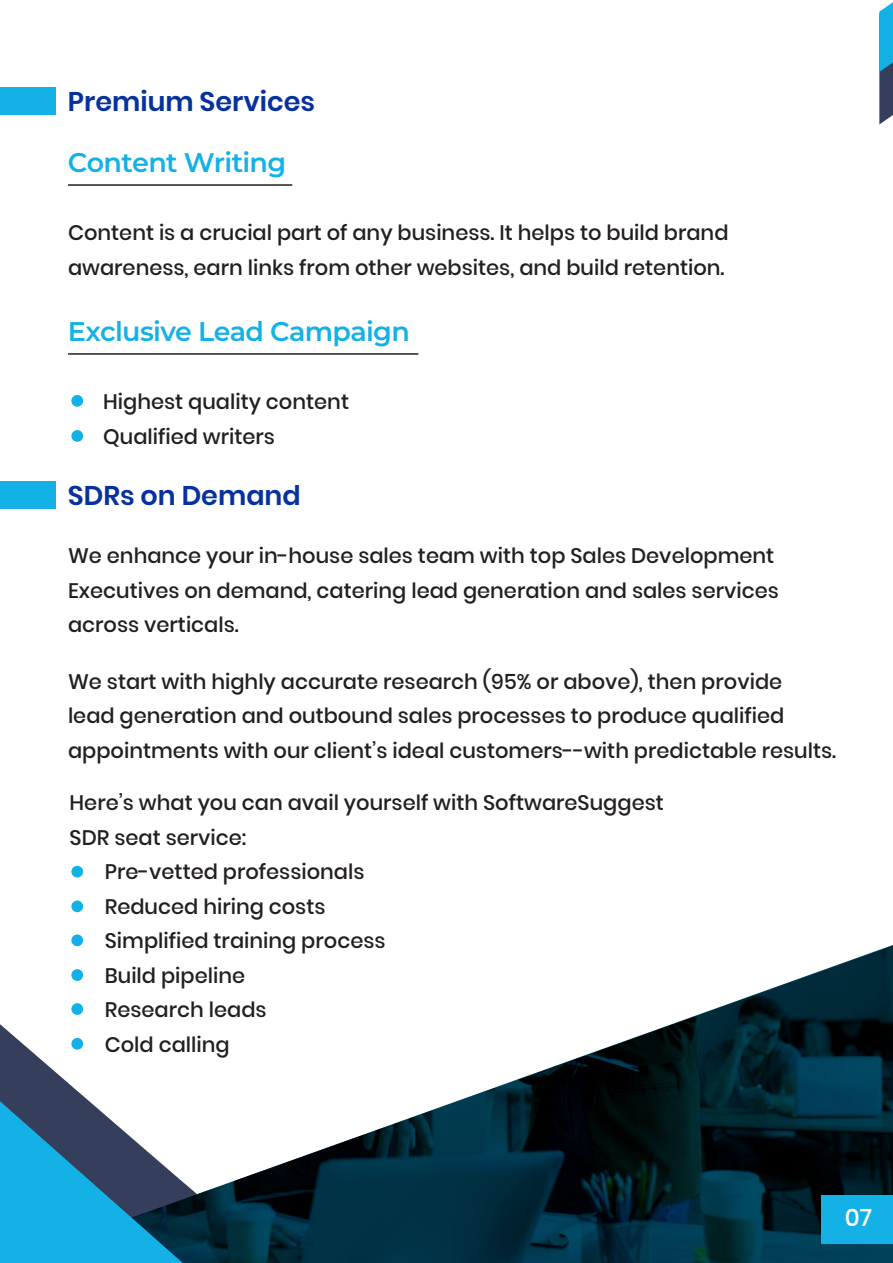
<style>
.page{position:relative;width:893px;height:1263px;background:#fff}
.page>*{position:absolute;margin:0;border:0;box-sizing:border-box;transform-origin:0 0}
.t1{font:600 27px "Montserrat";letter-spacing:-.025em;color:#14b1e7}
.t2{font:600 27px "Poppins";color:#07329e}
.t3{font:500 24px "Poppins";color:#fff}
.t4{font:500 21px/34.5px "Poppins";color:#231f20}
</style>
<div class="page">
<svg style="left:879px;top:2px;width:14px;height:123px"></svg>
<div style="left:0;top:87px;width:55px;height:28px;background:#14b1e7"></div>
<div style="left:0;top:481px;width:55px;height:28px;background:#14b1e7"></div>
<hr style="left:68px;top:184px;width:224px;height:2px;background:#231f20">
<hr style="left:68px;top:353px;width:350px;height:2px;background:#231f20">
<svg style="left:0;top:945px;width:893px;height:318px"></svg>
<svg style="left:0;top:1101px;width:183px;height:162px"></svg>
<div style="left:821px;top:1195px;width:72px;height:49px;background:#14b1e7"></div>
<div style="left:71px;top:395px;width:12px;height:12px;background:#14b1e7;border-radius:50%"></div>
<div style="left:71px;top:430px;width:12px;height:12px;background:#14b1e7;border-radius:50%"></div>
<div style="left:65px;top:859px;width:30px;height:199px;background:#fff"></div>
<div style="left:71px;top:866px;width:12px;height:11px;background:#14b1e7;border-radius:50%"></div>
<div style="left:71px;top:900px;width:12px;height:12px;background:#14b1e7;border-radius:50%"></div>
<div style="left:71px;top:934px;width:12px;height:12px;background:#14b1e7;border-radius:50%"></div>
<div style="left:71px;top:969px;width:12px;height:12px;background:#14b1e7;border-radius:50%"></div>
<div style="left:71px;top:1003px;width:12px;height:12px;background:#14b1e7;border-radius:50%"></div>
<div style="left:71px;top:1038px;width:12px;height:12px;background:#14b1e7;border-radius:50%"></div>
<p class="t2" style="left:68px;top:86px;width:249px">Premium Services</p>
<p class="t1" style="left:68px;top:143px;width:220px">Content Writing</p>
<p class="t4" style="left:68px;top:216px;width:662px">Content is a crucial part of any business. It helps to build brand awareness, earn links from other websites, and build retention.</p>
<p class="t1" style="left:68px;top:312px;width:343px">Exclusive Lead Campaign</p>
<p class="t4" style="left:73px;top:385px;width:278px">- Highest quality content</p>
<p class="t4" style="left:73px;top:419px;width:204px">- Qualified writers</p>
<p class="t2" style="left:68px;top:480px;width:234px">SDRs on Demand</p>
<p class="t4" style="left:68px;top:538px;width:712px">We enhance your in-house sales team with top Sales Development<br>Executives on demand, catering lead generation and sales services across verticals.</p>
<p class="t4" style="left:68px;top:664px;width:770px">We start with highly accurate research (95% or above), then provide<br>lead generation and outbound sales processes to produce qualified appointments with our client’s ideal customers--with predictable results.</p>
<p class="t4" style="left:70px;top:785px;width:596px">Here’s what you can avail yourself with SoftwareSuggest<br>SDR seat service:</p>
<p class="t4" style="left:75px;top:854px;width:291px">- Pre-vetted professionals</p>
<p class="t4" style="left:75px;top:889px;width:252px">- Reduced hiring costs</p>
<p class="t4" style="left:75px;top:923px;width:313px">- Simplified training process</p>
<p class="t4" style="left:75px;top:958px;width:172px">- Build pipeline</p>
<p class="t4" style="left:75px;top:992px;width:194px">- Research leads</p>
<p class="t4" style="left:75px;top:1027px;width:157px">- Cold calling</p>
<p class="t3" style="left:845px;top:1204px;width:29px">07</p>
</div>
